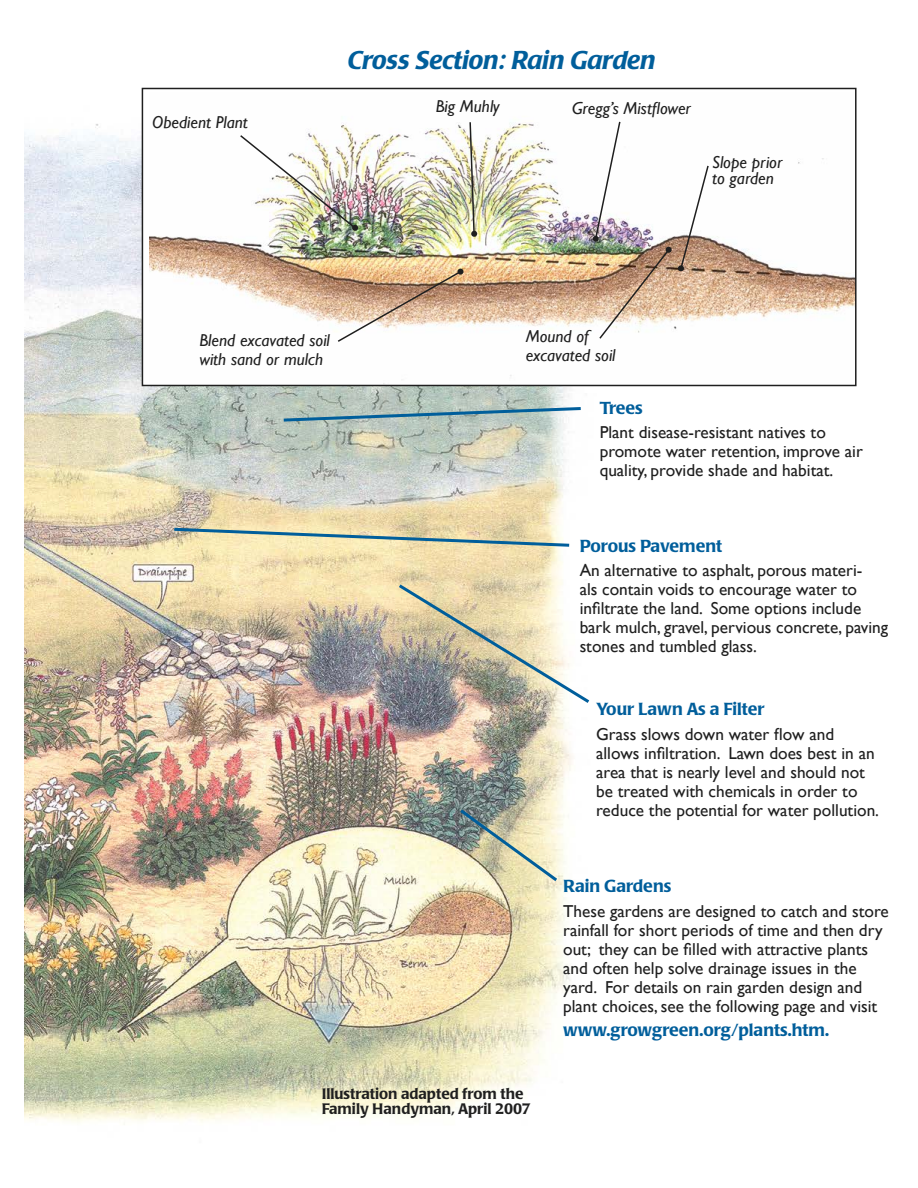
<style>
.page{position:relative;width:918px;height:1188px;background:#fff}
.page>*{position:absolute;margin:0;border:0;box-sizing:border-box;transform-origin:0 0}
.t1{font:italic 500 25.5px "Poppl Laudatio";color:#005e9b}
.t2{font:17.25px/18.9px "Gill Sans";color:#1f1f1f}
.t3{font:italic 17.25px/19px "Gill Sans";color:#1f1f1f}
.t4{font:500 17.25px "Poppl Laudatio";color:#005e9b}
.t5{font:500 15px/15px "Poppl Laudatio";color:#1f1f1f}
</style>
<div class="page">
<img style="left:25px;top:94px;width:572px;height:1031px">
<svg style="left:281px;top:405px;width:303px;height:18px;background:#9eb8bb"></svg>
<img style="left:396px;top:582px;width:197px;height:124px">
<img style="left:457px;top:807px;width:103px;height:77px">
<svg style="left:171px;top:526px;width:401px;height:22px;background:#d0cfaf"></svg>
<img style="left:149px;top:94px;width:705px;height:289px">
<div style="left:142px;top:88px;width:715px;height:298px;border:2px solid #1f1f1f"></div>
<img style="left:239px;top:134px;width:120px;height:97px">
<svg style="left:469px;top:121px;width:8px;height:116px"></svg>
<svg style="left:678px;top:164px;width:32px;height:108px"></svg>
<img style="left:336px;top:268px;width:128px;height:75px">
<img style="left:593px;top:120px;width:79px;height:220px">
<p class="t3" style="left:152px;top:113px;width:97px">Obedient Plant</p>
<h1 class="t1" style="left:348px;top:46px;width:309px">Cross Section: Rain Garden</h1>
<p class="t3" style="left:436px;top:97px;width:66px">Big Muhly</p>
<p class="t3" style="left:572px;top:99px;width:120px">Gregg’s Mistflower</p>
<p class="t3" style="left:712px;top:154px;width:72px;line-height:16.5px">Slope prior to garden</p>
<p class="t3" style="left:199px;top:331px;width:132px">Blend excavated soil with sand or mulch</p>
<p class="t3" style="left:526px;top:327px;width:91px">Mound of excavated soil</p>
<p class="t4" style="left:600px;top:398px;width:45px">Trees</p>
<p class="t2" style="left:600px;top:423px;width:265px">Plant disease-resistant natives to promote water retention, improve air quality, provide shade and habitat.</p>
<p class="t4" style="left:580px;top:536px;width:144px">Porous Pavement</p>
<p class="t2" style="left:580px;top:561px;width:310px">An alternative to asphalt, porous materi-<br>als contain voids to encourage water to infiltrate the land. Some options include bark mulch, gravel, pervious concrete, paving stones and tumbled glass.</p>
<p class="t4" style="left:596px;top:700px;width:170px">Your Lawn As a Filter</p>
<p class="t2" style="left:596px;top:725px;width:284px">Grass slows down water flow and allows infiltration. Lawn does best in an area that is nearly level and should not be treated with chemicals in order to reduce the potential for water pollution.</p>
<p class="t5" style="left:322px;top:1087px;width:211px">Illustration adapted from the<br>Family Handyman, April 2007</p>
<p class="t4" style="left:563px;top:877px;width:110px">Rain Gardens</p>
<p class="t2" style="left:563px;top:902px;width:327px">These gardens are designed to catch and store rainfall for short periods of time and then dry out; they can be filled with attractive plants and often help solve drainage issues in the yard. For details on rain garden design and plant choices, see the following page and visit</p>
<p class="t4" style="left:563px;top:1020px;width:267px">www.growgreen.org/plants.htm.</p>
</div>
